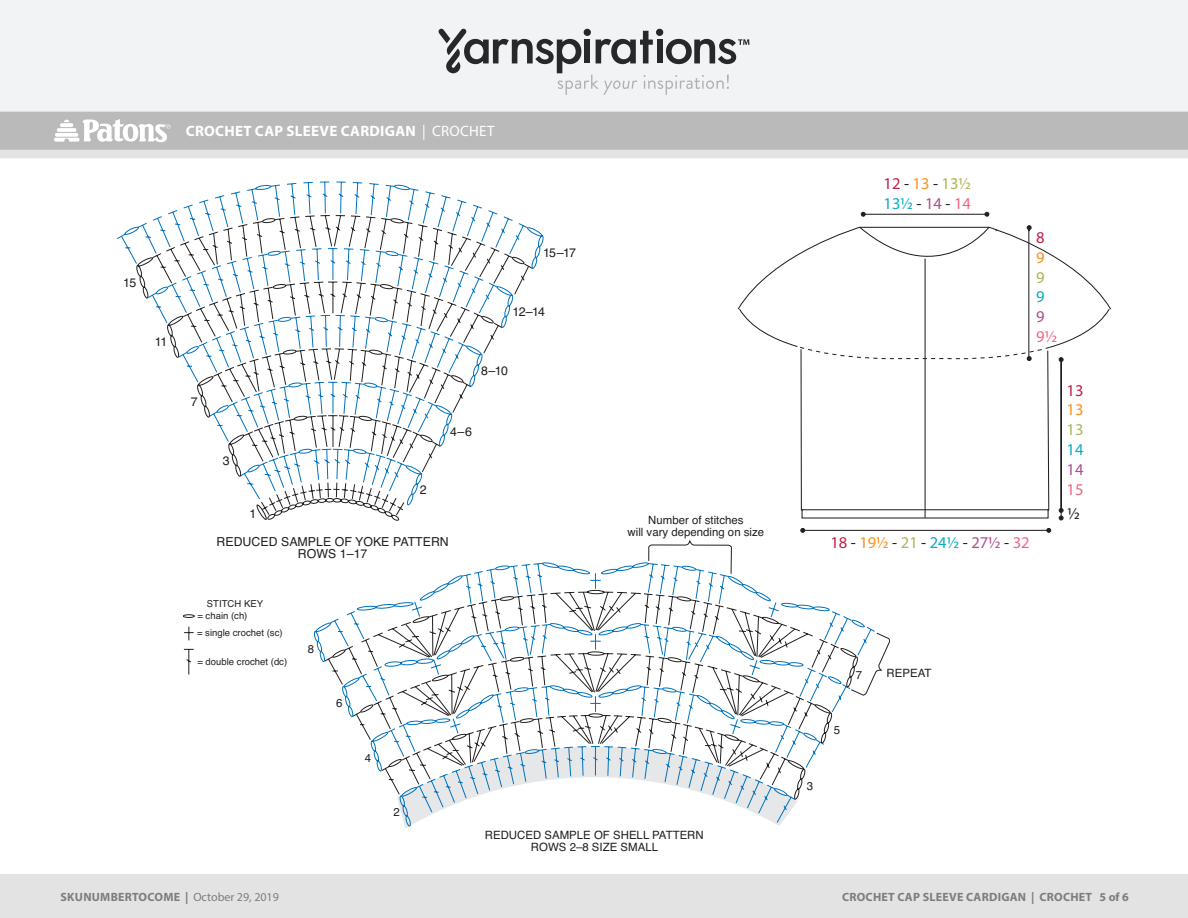
<style>
.page{position:relative;width:1188px;height:918px;background:#fff}
.page>*{position:absolute;margin:0;border:0;box-sizing:border-box;transform-origin:0 0}
.t1{font:16.5px/19.8px "Myriad Pro";color:#231f20}
.t2{font:16.5px/19.8px "Myriad Pro";color:#c31e49;text-align:justify}
.t3{font:16.5px/19.8px "Myriad Pro";color:#f16681}
.Pattern_Title{font:700 15px "Myriad Pro";letter-spacing:.02em;color:#fff}
.t4{font:12.45px/12.5px "Helvetica";color:#231f20;text-align:center}
.SKU{font:700 12px "Myriad Pro";letter-spacing:.02em;color:#7d7d7d}
.t5{font:11.4px/11.4px "Helvetica";color:#231f20;text-align:center}
.t6{font:9.6px/11.9px "Helvetica";color:#231f20}
.s1{font-weight:400}
.s2{color:#c31e49}
.s3{color:#f7931d}
.s4{color:#b2b258}
.s5{color:#0aabc4}
.s6{color:#aa4f90}
.s7{color:#f16681}
</style>
<div class="page">
<div style="left:0;top:112px;width:1188px;height:7px;background:#bbbaba"></div>
<div style="left:0;top:0;width:1188px;height:112px;background:#f2f3f4"></div>
<svg style="left:438px;top:29px;width:311px;height:66px"></svg>
<div style="left:0;top:875px;width:1188px;height:43px;background:#e4e3e3"></div>
<svg style="left:0;top:119px;width:1188px;height:39px;background:#c5c4c4"></svg>
<svg style="left:117px;top:182px;width:427px;height:334px"></svg>
<svg style="left:313px;top:541px;width:577px;height:287px"></svg>
<svg style="left:183px;top:614px;width:12px;height:61px"></svg>
<hr style="left:863px;top:214px;width:124px;height:1px;background:#231f20">
<svg style="left:861px;top:212px;width:5px;height:5px"></svg>
<svg style="left:984px;top:212px;width:5px;height:5px"></svg>
<svg style="left:738px;top:227px;width:325px;height:294px"></svg>
<svg style="left:796px;top:345px;width:128px;height:16px"></svg>
<svg style="left:924px;top:228px;width:187px;height:291px"></svg>
<svg style="left:1027px;top:225px;width:5px;height:5px"></svg>
<hr style="left:1061px;top:360px;width:1px;height:151px;background:#231f20">
<svg style="left:1059px;top:508px;width:5px;height:12px"></svg>
<svg style="left:1059px;top:357px;width:5px;height:5px"></svg>
<hr style="left:803px;top:530px;width:246px;height:1px;background:#231f20">
<svg style="left:1046px;top:528px;width:5px;height:5px"></svg>
<svg style="left:800px;top:528px;width:5px;height:5px"></svg>
<hr style="left:860px;top:227px;width:129px;height:1px;background:#231f20">
<p class="Pattern_Title" style="left:186px;top:121px;width:310px">CROCHET CAP SLEEVE CARDIGAN <span class="s1">| CROCHET</span></p>
<p class="t4" style="left:123px;top:277px;width:15px">15</p>
<p class="t4" style="left:155px;top:336px;width:14px">11</p>
<p class="t4" style="left:543px;top:247px;width:34px">15–17</p>
<p class="t4" style="left:513px;top:306px;width:34px">12–14</p>
<p class="t4" style="left:191px;top:396px;width:8px">7</p>
<p class="t4" style="left:481px;top:365px;width:28px">8–10</p>
<p class="t4" style="left:223px;top:455px;width:8px">3</p>
<p class="t4" style="left:250px;top:508px;width:8px">1</p>
<p class="t4" style="left:420px;top:484px;width:8px">2</p>
<p class="t4" style="left:450px;top:426px;width:23px">4–6</p>
<p class="t4" style="left:216px;top:536px;width:234px">REDUCED SAMPLE OF YOKE PATTERN<br>ROWS 1–17</p>
<p class="t6" style="left:197px;top:598px;width:67px;text-indent:10px">STITCH KEY = chain (ch)</p>
<p class="t6" style="left:197px;top:656px;width:91px">= double crochet (dc)</p>
<p class="t6" style="left:197px;top:627px;width:87px">= single crochet (sc)</p>
<p class="t5" style="left:308px;top:644px;width:8px">8</p>
<p class="t5" style="left:336px;top:698px;width:8px">6</p>
<p class="t5" style="left:365px;top:752px;width:8px">4</p>
<p class="t5" style="left:628px;top:515px;width:138px">Number of stitches<br>will vary depending on size</p>
<p class="t5" style="left:393px;top:807px;width:8px">2</p>
<p class="t5" style="left:485px;top:830px;width:221px">REDUCED SAMPLE OF SHELL PATTERN<br>ROWS 2–8 SIZE SMALL</p>
<p class="t1" style="left:884px;top:174px;width:89px"><span class="s2">12</span> - <span class="s3">13</span> - <span class="s4">13½<br></span><span class="s5">13½</span> - <span class="s6">14</span> - <span class="s7">14</span></p>
<p class="t3" style="left:1036px;top:227px;width:22px"><span class="s2">8<br></span><span class="s3">9<br></span><span class="s4">9<br></span><span class="s5">9<br></span><span class="s6">9<br></span>9½</p>
<p class="t1" style="left:830px;top:533px;width:201px"><span class="s2">18</span> - <span class="s3">19½</span> - <span class="s4">21</span> - <span class="s5">24½</span> - <span class="s6">27½</span> - <span class="s7">32</span></p>
<p class="t2" style="left:1067px;top:380px;width:18px">13<br><span class="s3">13<br></span><span class="s4">13<br></span><span class="s5">14<br></span><span class="s6">14<br></span><span class="s7">15</span></p>
<p class="t1" style="left:1068px;top:504px;width:14px">½</p>
<p class="t5" style="left:807px;top:780px;width:8px">3</p>
<p class="t5" style="left:856px;top:670px;width:8px">7</p>
<p class="t5" style="left:834px;top:725px;width:8px">5</p>
<p class="t5" style="left:887px;top:667px;width:46px">REPEAT</p>
<p class="SKU" style="left:61px;top:889px;width:220px">SKUNUMBERTOCOME | <span class="s1">October 29, 2019</span></p>
<p class="SKU" style="left:842px;top:889px;width:288px">CROCHET CAP SLEEVE CARDIGAN | CROCHET 5 of 6</p>
</div>
